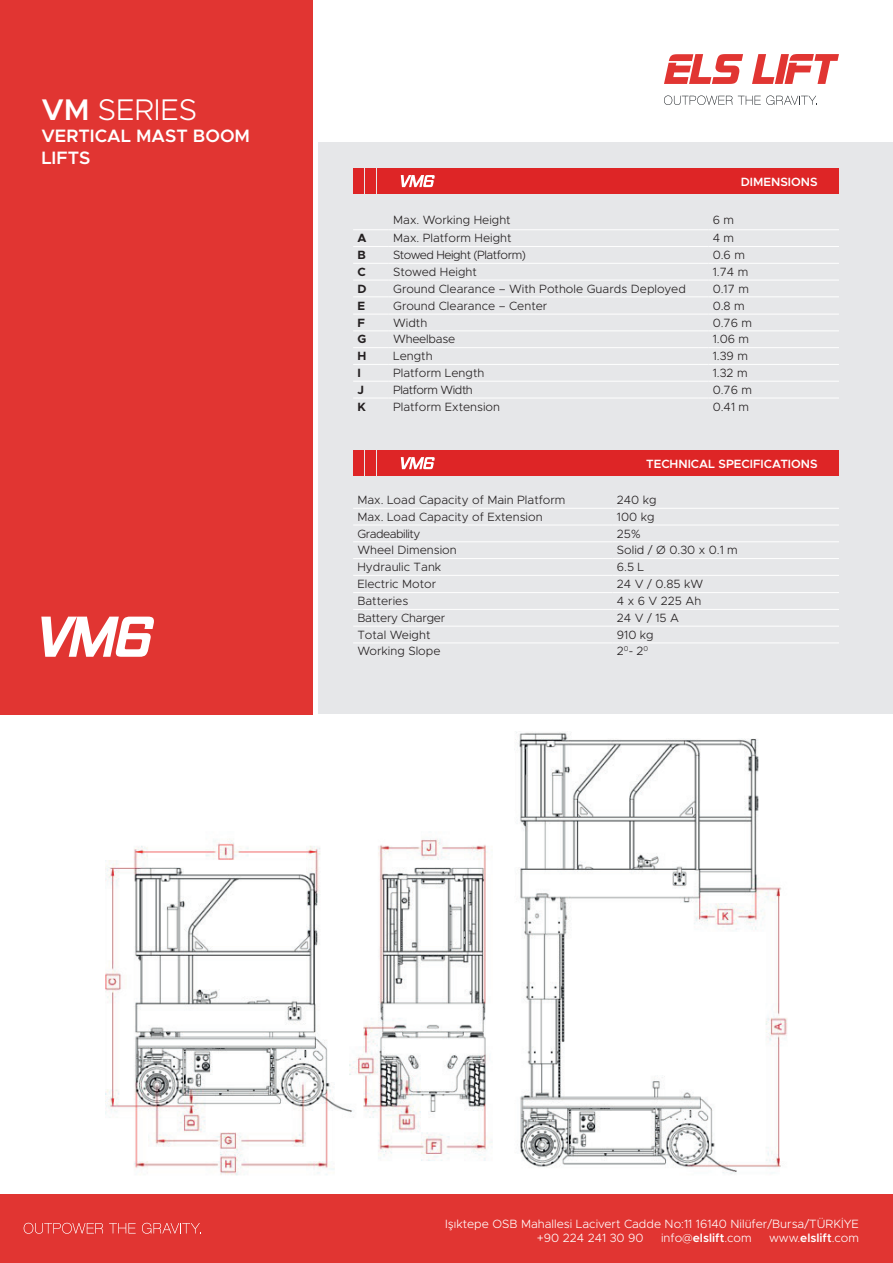
<style>
.page{position:relative;width:893px;height:1263px;background:#fff}
.page>*{position:absolute;margin:0;border:0;box-sizing:border-box;transform-origin:0 0}
.t1{font:300 30px "Metropolis";color:#fff}
.t2{font:600 18px/21.6px "Metropolis";color:#fff}
.t3{font:300 12px "Metropolis";color:#231f20}
.t4{font:300 12px/14.4px "Metropolis";color:#fff}
.t5{font:300 12px "Metropolis";letter-spacing:-.04em;color:#231f20}
.t6{font:600 12px "Metropolis";color:#fff}
.t7{font:300 12px "Metropolis";letter-spacing:-.02em;color:#231f20}
.t8{font:700 12px "Metropolis";color:#231f20}
.s1{font-weight:600}
</style>
<div class="page">
<div style="left:318px;top:142px;width:575px;height:572px;background:#e6e7e9"></div>
<svg style="left:752px;top:54px;width:87px;height:30px"></svg>
<svg style="left:664px;top:54px;width:79px;height:30px"></svg>
<svg style="left:664px;top:96px;width:68px;height:9px"></svg>
<svg style="left:738px;top:96px;width:79px;height:9px"></svg>
<div style="left:0;top:1195px;width:893px;height:68px;background:#e13532"></div>
<svg style="left:24px;top:1223px;width:79px;height:11px"></svg>
<svg style="left:109px;top:1223px;width:27px;height:10px"></svg>
<svg style="left:142px;top:1223px;width:59px;height:11px"></svg>
<div style="left:0;top:0;width:313px;height:714px;background:#e13532"></div>
<svg style="left:41px;top:617px;width:113px;height:40px"></svg>
<hr style="left:353px;top:229px;width:36px;height:1px;background:#fff">
<hr style="left:389px;top:229px;width:319px;height:1px;background:#fff">
<hr style="left:708px;top:229px;width:131px;height:1px;background:#fff">
<hr style="left:353px;top:246px;width:36px;height:1px;background:#fff">
<hr style="left:389px;top:246px;width:319px;height:1px;background:#fff">
<hr style="left:708px;top:246px;width:131px;height:1px;background:#fff">
<hr style="left:353px;top:263px;width:36px;height:1px;background:#fff">
<hr style="left:389px;top:263px;width:319px;height:1px;background:#fff">
<hr style="left:708px;top:263px;width:131px;height:1px;background:#fff">
<hr style="left:353px;top:280px;width:36px;height:1px;background:#fff">
<hr style="left:389px;top:280px;width:319px;height:1px;background:#fff">
<hr style="left:708px;top:280px;width:131px;height:1px;background:#fff">
<hr style="left:353px;top:297px;width:36px;height:1px;background:#fff">
<hr style="left:389px;top:297px;width:319px;height:1px;background:#fff">
<hr style="left:708px;top:297px;width:131px;height:1px;background:#fff">
<hr style="left:353px;top:314px;width:36px;height:1px;background:#fff">
<hr style="left:389px;top:314px;width:319px;height:1px;background:#fff">
<hr style="left:708px;top:314px;width:131px;height:1px;background:#fff">
<hr style="left:353px;top:331px;width:36px;height:1px;background:#fff">
<hr style="left:389px;top:331px;width:319px;height:1px;background:#fff">
<hr style="left:708px;top:331px;width:131px;height:1px;background:#fff">
<hr style="left:353px;top:347px;width:36px;height:1px;background:#fff">
<hr style="left:389px;top:347px;width:319px;height:1px;background:#fff">
<hr style="left:708px;top:347px;width:131px;height:1px;background:#fff">
<hr style="left:353px;top:364px;width:36px;height:1px;background:#fff">
<hr style="left:389px;top:364px;width:319px;height:1px;background:#fff">
<hr style="left:708px;top:364px;width:131px;height:1px;background:#fff">
<hr style="left:353px;top:381px;width:36px;height:1px;background:#fff">
<hr style="left:389px;top:381px;width:319px;height:1px;background:#fff">
<hr style="left:708px;top:381px;width:131px;height:1px;background:#fff">
<hr style="left:353px;top:398px;width:36px;height:1px;background:#fff">
<hr style="left:389px;top:398px;width:319px;height:1px;background:#fff">
<hr style="left:708px;top:398px;width:131px;height:1px;background:#fff">
<hr style="left:353px;top:508px;width:260px;height:1px;background:#fff">
<hr style="left:613px;top:508px;width:226px;height:1px;background:#fff">
<hr style="left:353px;top:525px;width:260px;height:1px;background:#fff">
<hr style="left:613px;top:525px;width:226px;height:1px;background:#fff">
<hr style="left:353px;top:541px;width:260px;height:1px;background:#fff">
<hr style="left:613px;top:541px;width:226px;height:1px;background:#fff">
<hr style="left:353px;top:558px;width:260px;height:1px;background:#fff">
<hr style="left:613px;top:558px;width:226px;height:1px;background:#fff">
<hr style="left:353px;top:575px;width:260px;height:1px;background:#fff">
<hr style="left:613px;top:575px;width:226px;height:1px;background:#fff">
<hr style="left:353px;top:592px;width:260px;height:1px;background:#fff">
<hr style="left:613px;top:592px;width:226px;height:1px;background:#fff">
<hr style="left:353px;top:609px;width:260px;height:1px;background:#fff">
<hr style="left:613px;top:609px;width:226px;height:1px;background:#fff">
<hr style="left:353px;top:626px;width:260px;height:1px;background:#fff">
<hr style="left:613px;top:626px;width:226px;height:1px;background:#fff">
<hr style="left:353px;top:643px;width:260px;height:1px;background:#fff">
<hr style="left:613px;top:643px;width:226px;height:1px;background:#fff">
<div style="left:389px;top:168px;width:450px;height:26px;background:#de2526"></div>
<div style="left:389px;top:450px;width:450px;height:26px;background:#de2526"></div>
<div style="left:377px;top:168px;width:10px;height:26px;background:#de2526"></div>
<div style="left:377px;top:450px;width:10px;height:26px;background:#de2526"></div>
<div style="left:353px;top:168px;width:11px;height:26px;background:#de2526"></div>
<div style="left:353px;top:450px;width:11px;height:26px;background:#de2526"></div>
<div style="left:365px;top:168px;width:10px;height:26px;background:#de2526"></div>
<div style="left:365px;top:450px;width:10px;height:26px;background:#de2526"></div>
<svg style="left:401px;top:175px;width:34px;height:12px"></svg>
<svg style="left:401px;top:457px;width:34px;height:12px"></svg>
<img style="left:106px;top:732px;width:681px;height:444px">
<h1 class="t1" style="left:41px;top:91px;width:157px"><span class="s1">VM</span> SERIES</h1>
<h2 class="t2" style="left:41px;top:125px;width:210px">VERTICAL MAST BOOM<br>LIFTS</h2>
<p class="t6" style="left:741px;top:174px;width:78px">DIMENSIONS</p>
<p class="t3" style="left:393px;top:212px;width:119px">Max. Working Height</p>
<p class="t3" style="left:713px;top:212px;width:23px">6 m</p>
<p class="t8" style="left:357px;top:231px;width:11px">A</p>
<p class="t3" style="left:393px;top:231px;width:120px">Max. Platform Height</p>
<p class="t3" style="left:713px;top:231px;width:23px">4 m</p>
<p class="t8" style="left:357px;top:247px;width:10px">B</p>
<p class="t5" style="left:393px;top:247px;width:134px">Stowed Height (Platform)</p>
<p class="t3" style="left:713px;top:247px;width:34px">0.6 m</p>
<p class="t8" style="left:357px;top:264px;width:10px">C</p>
<p class="t3" style="left:393px;top:264px;width:85px">Stowed Height</p>
<p class="t3" style="left:713px;top:264px;width:37px">1.74 m</p>
<p class="t8" style="left:357px;top:281px;width:11px">D</p>
<p class="t3" style="left:393px;top:281px;width:294px">Ground Clearance – With Pothole Guards Deployed</p>
<p class="t3" style="left:713px;top:281px;width:38px">0.17 m</p>
<p class="t8" style="left:357px;top:298px;width:9px">E</p>
<p class="t3" style="left:393px;top:298px;width:156px">Ground Clearance – Center</p>
<p class="t3" style="left:713px;top:298px;width:34px">0.8 m</p>
<p class="t8" style="left:357px;top:315px;width:9px">F</p>
<p class="t3" style="left:393px;top:315px;width:36px">Width</p>
<p class="t3" style="left:713px;top:315px;width:41px">0.76 m</p>
<p class="t8" style="left:357px;top:332px;width:10px">G</p>
<p class="t7" style="left:393px;top:332px;width:64px">Wheelbase</p>
<p class="t3" style="left:713px;top:332px;width:38px">1.06 m</p>
<p class="t8" style="left:357px;top:348px;width:10px">H</p>
<p class="t3" style="left:393px;top:349px;width:41px">Length</p>
<p class="t3" style="left:713px;top:349px;width:37px">1.39 m</p>
<p class="t8" style="left:357px;top:365px;width:5px">I</p>
<p class="t3" style="left:393px;top:365px;width:93px">Platform Length</p>
<p class="t3" style="left:713px;top:365px;width:36px">1.32 m</p>
<p class="t8" style="left:357px;top:382px;width:8px">J</p>
<p class="t5" style="left:393px;top:382px;width:81px">Platform Width</p>
<p class="t3" style="left:713px;top:382px;width:41px">0.76 m</p>
<p class="t8" style="left:357px;top:399px;width:10px">K</p>
<p class="t3" style="left:393px;top:399px;width:109px">Platform Extension</p>
<p class="t3" style="left:713px;top:399px;width:38px">0.41 m</p>
<p class="t6" style="left:646px;top:456px;width:173px">TECHNICAL SPECIFICATIONS</p>
<p class="t3" style="left:357px;top:492px;width:210px">Max. Load Capacity of Main Platform</p>
<p class="t3" style="left:617px;top:492px;width:41px">240 kg</p>
<p class="t3" style="left:357px;top:509px;width:187px">Max. Load Capacity of Extension</p>
<p class="t3" style="left:617px;top:509px;width:39px">100 kg</p>
<p class="t5" style="left:357px;top:526px;width:65px">Gradeability</p>
<p class="t3" style="left:617px;top:526px;width:25px">25%</p>
<p class="t3" style="left:357px;top:543px;width:101px">Wheel Dimension</p>
<p class="t3" style="left:617px;top:543px;width:122px">Solid / Ø 0.30 x 0.1 m</p>
<p class="t3" style="left:357px;top:559px;width:85px">Hydraulic Tank</p>
<p class="t3" style="left:617px;top:559px;width:29px">6.5 L</p>
<p class="t3" style="left:357px;top:576px;width:80px">Electric Motor</p>
<p class="t3" style="left:617px;top:576px;width:88px">24 V / 0.85 kW</p>
<p class="t3" style="left:357px;top:593px;width:52px">Batteries</p>
<p class="t3" style="left:617px;top:593px;width:86px">4 x 6 V 225 Ah</p>
<p class="t7" style="left:357px;top:610px;width:89px">Battery Charger</p>
<p class="t3" style="left:617px;top:610px;width:64px">24 V / 15 A</p>
<p class="t3" style="left:357px;top:627px;width:75px">Total Weight</p>
<p class="t3" style="left:617px;top:627px;width:38px">910 kg</p>
<p class="t3" style="left:357px;top:644px;width:85px">Working Slope</p>
<p class="t3" style="left:617px;top:644px;width:33px">2<sup>0</sup>- 2<sup>0</sup></p>
<p class="t4" style="left:537px;top:1216px;width:324px;text-indent:-92px">Işıktepe OSB Mahallesi Lacivert Cadde No:11 16140 Nilüfer/Bursa/TÜRKİYE +90 224 241 30 90</p>
<p class="t4" style="left:661px;top:1231px;width:92px">info@<span class="s1">elslift</span>.com</p>
<p class="t4" style="left:769px;top:1231px;width:91px">www.<span class="s1">elslift</span>.com</p>
</div>
